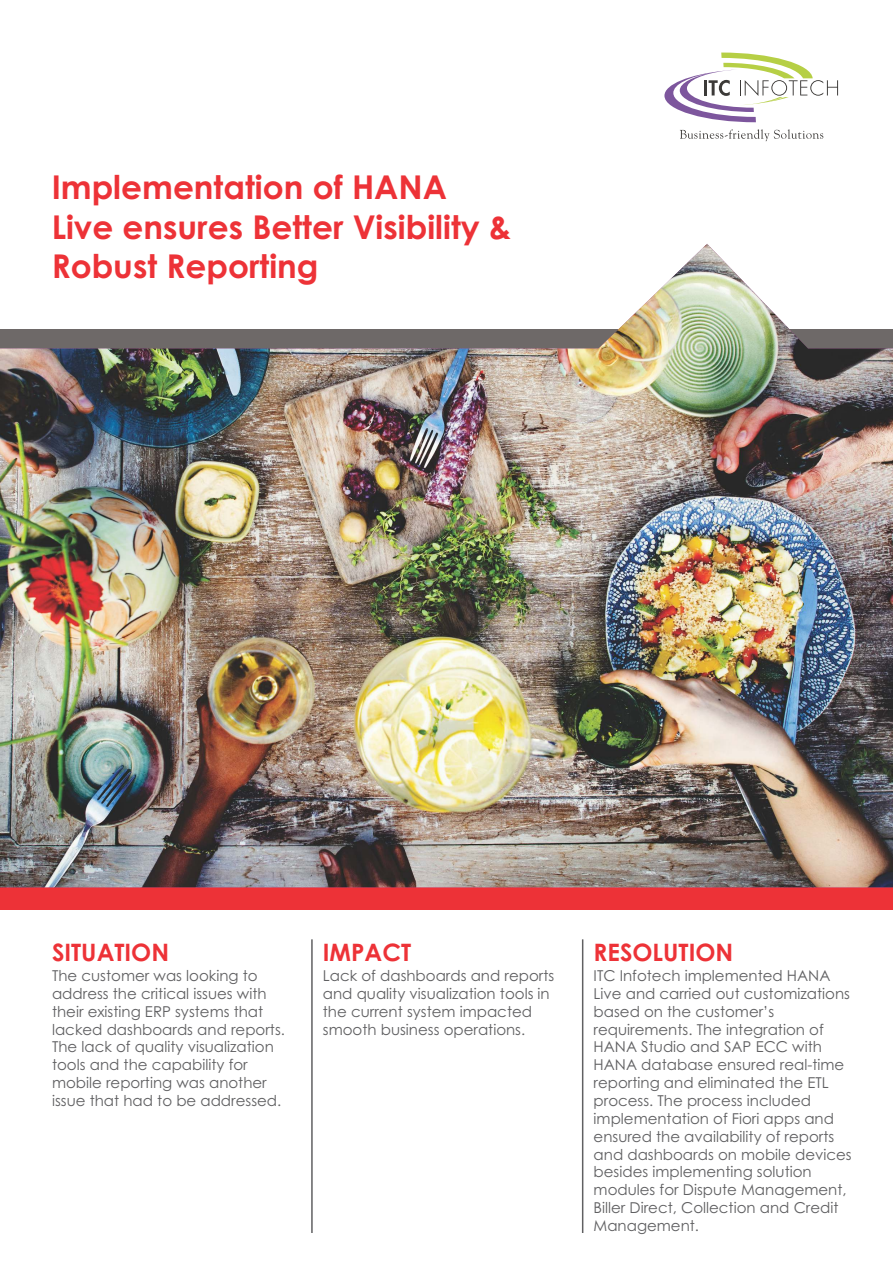
<style>
.page{position:relative;width:893px;height:1263px;background:#fff}
.page>*{position:absolute;margin:0;border:0;box-sizing:border-box;transform-origin:0 0}
.t1{font:700 32.85px/39.8px "Century Gothic";color:#ed3237}
.t2{font:700 24px "Century Gothic";color:#ed3237}
.t3{font:15px/17.9px "Century Gothic";color:#606062}
</style>
<div class="page">
<div style="left:0;top:881px;width:893px;height:29px;background:#ed3237"></div>
<hr style="left:311px;top:939px;width:2px;height:294px;background:#606062">
<hr style="left:582px;top:939px;width:1px;height:294px;background:#606062">
<img style="left:0;top:244px;width:893px;height:643px">
<svg style="left:680px;top:129px;width:143px;height:12px"></svg>
<svg style="left:664px;top:53px;width:174px;height:69px"></svg>
<h1 class="t1" style="left:52px;top:170px;width:461px">Implementation of HANA<br>Live ensures Better Visibility &amp;<br>Robust Reporting</h1>
<h2 class="t2" style="left:52px;top:943px;width:119px">SITUATION</h2>
<p class="t3" style="left:52px;top:968px;width:234px">The customer was looking to address the critical issues with their existing ERP systems that lacked dashboards and reports.<br>The lack of quality visualization tools and the capability for mobile reporting was another issue that had to be addressed.</p>
<h2 class="t2" style="left:323px;top:943px;width:90px">IMPACT</h2>
<p class="t3" style="left:323px;top:968px;width:233px">Lack of dashboards and reports and quality visualization tools in the current system impacted smooth business operations.</p>
<h2 class="t2" style="left:594px;top:943px;width:141px">RESOLUTION</h2>
<p class="t3" style="left:594px;top:968px;width:260px">ITC Infotech implemented HANA<br>Live and carried out customizations based on the customer’s requirements. The integration of<br>HANA Studio and SAP ECC with<br>HANA database ensured real-time reporting and eliminated the ETL process. The process included implementation of Fiori apps and ensured the availability of reports and dashboards on mobile devices besides implementing solution modules for Dispute Management,<br>Biller Direct, Collection and Credit<br>Management.</p>
</div>
